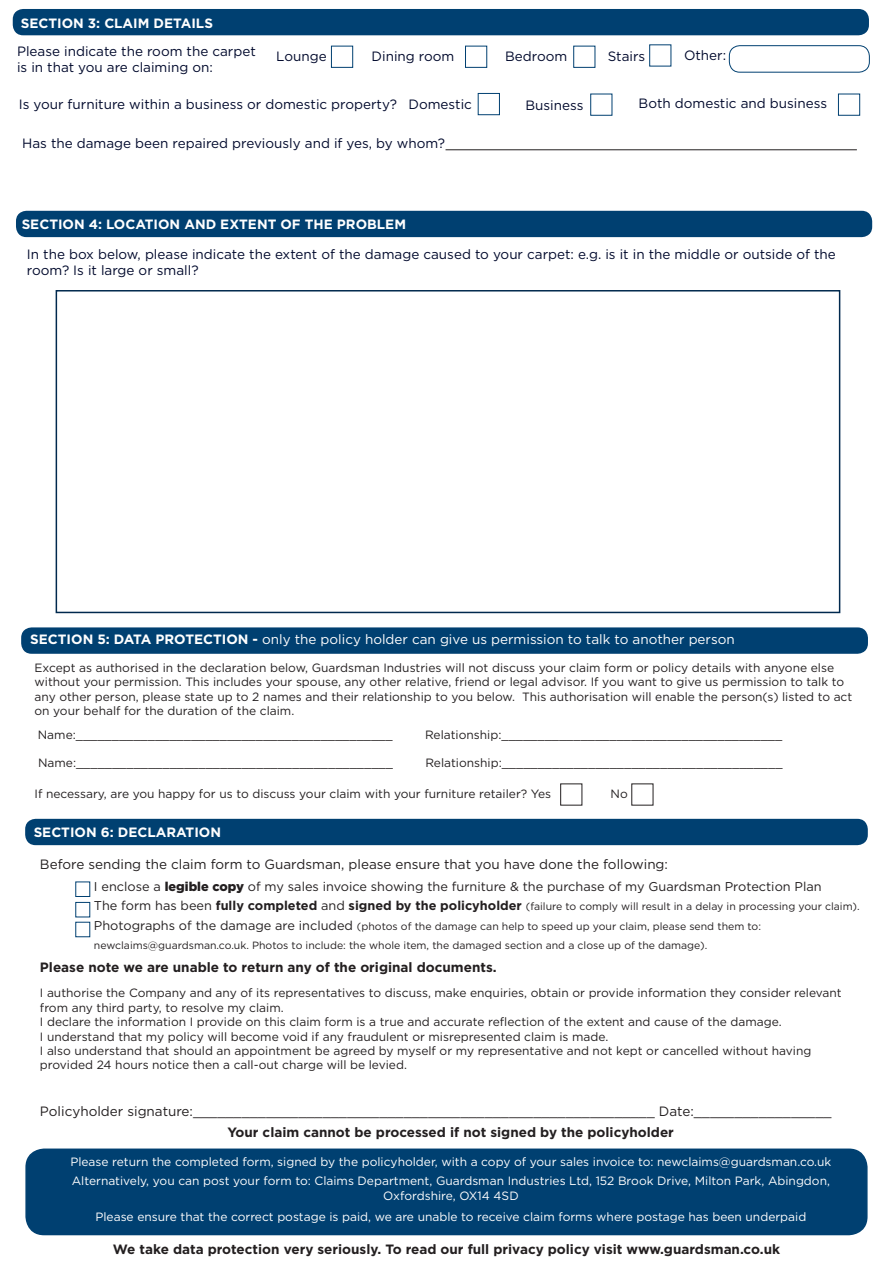
<style>
.page{position:relative;width:893px;height:1263px;background:#fff}
.page>*{position:absolute;margin:0;border:0;box-sizing:border-box;transform-origin:0 0}
.t1{font:13.5px/16.2px "Gotham";color:#00092c}
.t2{font:700 13.5px "Gotham";color:#231f20}
.t3{font:13.5px "Gotham";color:#231f20}
.t4{font:13.5px "Gotham";color:#fff}
.t5{font:700 13.5px "Gotham";color:#fff}
.t6{font:12.75px "Gotham";color:#231f20}
.t7{font:12px/14.4px "Gotham";color:#231f20}
.t8{font:12px/15px "Gotham";color:#fff;text-align:center}
.t9{font:10.5px "Gotham";color:#231f20}
.s1{font-weight:700}
.s2{font-weight:900}
.s3{font-size:12.75px}
.s4{font-weight:700;font-size:12.75px}
</style>
<div class="page">
<div style="left:16px;top:211px;width:856px;height:26px;background:#004071;border-radius:10px"></div>
<div style="left:13px;top:9px;width:856px;height:26px;background:#004071;border-radius:10px"></div>
<hr style="left:445px;top:149px;width:412px;height:1px;background:#231f20">
<div style="left:331px;top:46px;width:22px;height:22px;background:#fff;border:1px solid #004071"></div>
<div style="left:465px;top:46px;width:22px;height:22px;background:#fff;border:1px solid #004071"></div>
<div style="left:573px;top:46px;width:22px;height:22px;background:#fff;border:1px solid #004071"></div>
<div style="left:729px;top:45px;width:140px;height:27px;border:1px solid #004071;border-radius:11px"></div>
<div style="left:478px;top:93px;width:22px;height:22px;background:#fff;border:1px solid #004071"></div>
<div style="left:838px;top:94px;width:22px;height:21px;background:#fff;border:1px solid #004071"></div>
<div style="left:56px;top:290px;width:784px;height:323px;border:2px solid #00294e"></div>
<div style="left:25px;top:819px;width:843px;height:26px;background:#004071;border-radius:10px"></div>
<div style="left:26px;top:1149px;width:841px;height:85px;background:#004071;border-radius:18px"></div>
<div style="left:25px;top:1148px;width:842px;height:87px;border:2px solid #004071;border-radius:18px"></div>
<div style="left:21px;top:627px;width:847px;height:27px;background:#004071;border-radius:10px"></div>
<p class="t5" style="left:21px;top:15px;width:194px">SECTION 3: CLAIM DETAILS</p>
<p class="t1" style="left:17px;top:43px;width:240px">Please indicate the room the carpet is in that you are claiming on:</p>
<p class="t1" style="left:276px;top:48px;width:52px">Lounge</p>
<p class="t1" style="left:372px;top:48px;width:84px">Dining room</p>
<p class="t1" style="left:505px;top:48px;width:64px">Bedroom</p>
<p class="t1" style="left:608px;top:48px;width:39px">Stairs</p>
<p class="t1" style="left:684px;top:47px;width:44px">Other:</p>
<p class="t1" style="left:19px;top:96px;width:380px">Is your furniture within a business or domestic property?</p>
<p class="t1" style="left:408px;top:96px;width:65px">Domestic</p>
<p class="t1" style="left:525px;top:97px;width:59px">Business</p>
<p class="t1" style="left:639px;top:95px;width:190px">Both domestic and business</p>
<p class="t1" style="left:22px;top:135px;width:425px">Has the damage been repaired previously and if yes, by whom?</p>
<p class="t5" style="left:22px;top:217px;width:386px">SECTION 4: LOCATION AND EXTENT OF THE PROBLEM</p>
<p class="t1" style="left:27px;top:246px;width:810px">In the box below, please indicate the extent of the damage caused to your carpet: e.g. is it in the middle or outside of the room? Is it large or small?</p>
<p class="t4" style="left:30px;top:632px;width:706px"><span class="s1">SECTION 5: DATA PROTECTION -</span> only the policy holder can give us permission to talk to another person</p>
<p class="t7" style="left:35px;top:660px;width:819px">Except as authorised in the declaration below, Guardsman Industries will not discuss your claim form or policy details with anyone else without your permission. This includes your spouse, any other relative, friend or legal advisor. If you want to give us permission to talk to any other person, please state up to 2 names and their relationship to you below. This authorisation will enable the person(s) listed to act on your behalf for the duration of the claim.</p>
<p class="t7" style="left:38px;top:728px;width:356px">Name:____________________________________________</p>
<p class="t7" style="left:425px;top:728px;width:359px">Relationship:_______________________________________</p>
<p class="t7" style="left:38px;top:755px;width:356px">Name:____________________________________________</p>
<p class="t7" style="left:425px;top:755px;width:359px">Relationship:_______________________________________</p>
<p class="t7" style="left:35px;top:787px;width:518px">If necessary, are you happy for us to discuss your claim with your furniture retailer? Yes</p>
<p class="t7" style="left:611px;top:787px;width:19px">No</p>
<p class="t5" style="left:34px;top:824px;width:189px">SECTION 6: DECLARATION</p>
<p class="t3" style="left:40px;top:856px;width:630px">Before sending the claim form to Guardsman, please ensure that you have done the following:</p>
<p class="t6" style="left:94px;top:879px;width:729px">I enclose a <span class="s2">legible copy</span> of my sales invoice showing the furniture &amp; the purchase of my Guardsman Protection Plan</p>
<p class="t9" style="left:94px;top:901px;width:767px"><span class="s3">The form has been</span> <span class="s4">fully completed</span> <span class="s3">and</span> <span class="s4">signed by the policyholder</span> (failure to comply will result in a delay in processing your claim).</p>
<p class="t9" style="left:94px;top:920px;width:669px"><span class="s3">Photographs of the damage are included</span> (photos of the damage can help to speed up your claim, please send them to:</p>
<p class="t9" style="left:94px;top:940px;width:615px">newclaims@guardsman.co.uk. Photos to include: the whole item, the damaged section and a close up of the damage).</p>
<p class="t2" style="left:40px;top:959px;width:458px">Please note we are unable to return any of the original documents.</p>
<p class="t7" style="left:40px;top:986px;width:803px">I authorise the Company and any of its representatives to discuss, make enquiries, obtain or provide information they consider relevant from any third party, to resolve my claim.</p>
<p class="t7" style="left:40px;top:1014px;width:743px">I declare the information I provide on this claim form is a true and accurate reflection of the extent and cause of the damage.</p>
<p class="t7" style="left:40px;top:1029px;width:570px">I understand that my policy will become void if any fraudulent or misrepresented claim is made.</p>
<p class="t7" style="left:40px;top:1043px;width:773px">I also understand that should an appointment be agreed by myself or my representative and not kept or cancelled without having provided 24 hours notice then a call-out charge will be levied.</p>
<p class="t3" style="left:40px;top:1104px;width:793px">Policyholder signature:_________________________________________________________ Date:_________________</p>
<p class="t2" style="left:227px;top:1124px;width:448px">Your claim cannot be processed if not signed by the policyholder</p>
<p class="t8" style="left:70px;top:1154px;width:762px">Please return the completed form, signed by the policyholder, with a copy of your sales invoice to: newclaims@guardsman.co.uk</p>
<p class="t8" style="left:72px;top:1173px;width:760px">Alternatively, you can post your form to: Claims Department, Guardsman Industries Ltd, 152 Brook Drive, Milton Park, Abingdon,<br>Oxfordshire, OX14 4SD</p>
<p class="t8" style="left:95px;top:1209px;width:712px">Please ensure that the correct postage is paid, we are unable to receive claim forms where postage has been underpaid</p>
<p class="t2" style="left:113px;top:1241px;width:669px">We take data protection very seriously. To read our full privacy policy visit www.guardsman.co.uk</p>
</div>
